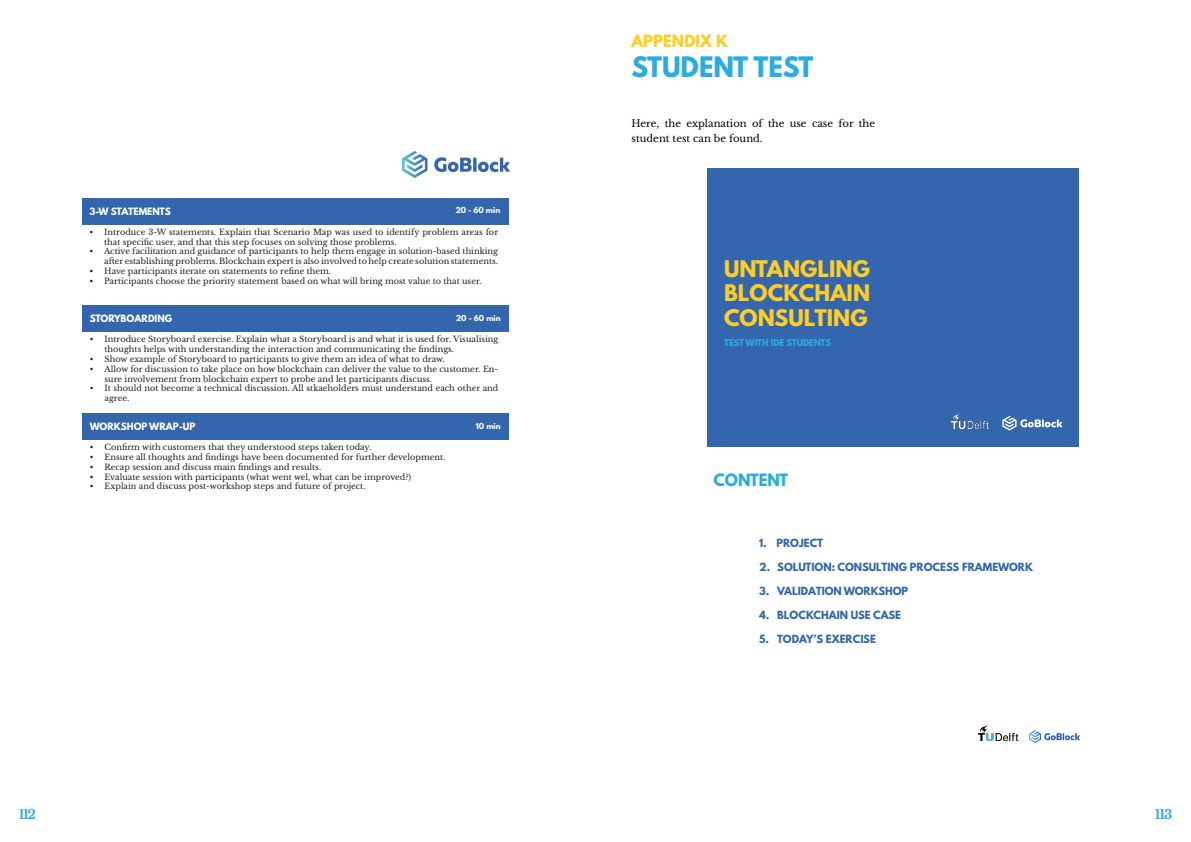
<style>
.page{position:relative;width:1191px;height:842px;background:#fff}
.page>*{position:absolute;margin:0;border:0;box-sizing:border-box;transform-origin:0 0}
.t1{font:700 25px "League Spartan";color:#2aabe4}
.t2{font:700 20.3px/24.3px "League Spartan";color:#ffcd24;text-align:justify}
.t3{font:700 15.1px "League Spartan";color:#2aabe4}
.Chapter{font:700 15px "League Spartan";color:#ffcd24}
.t4{font:700 13px "Libre Baskerville";letter-spacing:-.09em;color:#2aabe4}
.t5{font:700 10px "League Spartan";color:#3466ad}
.Text{font:10px/15px "Libre Baskerville";color:#000}
.t6{font:700 9px "League Spartan";color:#fff}
.t7{font:700 8.4px "League Spartan";color:#2aabe4}
.t8{font:8.2px/9.8px "Libre Baskerville";color:#231f20}
.t9{font:700 7.4px "League Spartan";color:#fff}
</style>
<div class="page">
<div style="left:82px;top:198px;width:426px;height:26px;background:#3466ad"></div>
<img style="left:402px;top:151px;width:107px;height:27px">
<div style="left:82px;top:413px;width:427px;height:27px;background:#3466ad"></div>
<div style="left:82px;top:306px;width:427px;height:26px;background:#3466ad"></div>
<div style="left:707px;top:168px;width:372px;height:279px;background:#3466ad"></div>
<svg style="left:1002px;top:416px;width:60px;height:15px"></svg>
<img style="left:951px;top:414px;width:38px;height:15px">
<img style="left:978px;top:725px;width:41px;height:17px">
<img style="left:1029px;top:731px;width:50px;height:12px">
<p class="Chapter" style="left:631px;top:29px;width:98px">APPENDIX K</p>
<p class="t1" style="left:631px;top:48px;width:183px">STUDENT TEST</p>
<p class="t6" style="left:89px;top:204px;width:83px">3-W STATEMENTS</p>
<p class="t9" style="left:455px;top:205px;width:46px">20 - 60 min</p>
<p class="t8" style="left:104px;top:227px;width:395px;text-indent:-15px">• Introduce 3-W statements. Explain that Scenario Map was used to identify problem areas for that specific user, and that this step focuses on solving those problems.</p>
<p class="t8" style="left:89px;top:247px;width:410px;text-align:right">• Active facilitation and guidance of participants to help them engage in solution-based thinking after establishing problems. Blockchain expert is also involved to help create solution statements.</p>
<p class="t8" style="left:89px;top:266px;width:243px">• Have participants iterate on statements to refine them.</p>
<p class="t8" style="left:89px;top:276px;width:394px">• Participants choose the priority statement based on what will bring most value to that user.</p>
<p class="t6" style="left:90px;top:311px;width:84px">STORYBOARDING</p>
<p class="t9" style="left:456px;top:312px;width:46px">20 - 60 min</p>
<p class="t8" style="left:105px;top:334px;width:395px;text-indent:-15px">• Introduce Storyboard exercise. Explain what a Storyboard is and what it is used for. Visualising thoughts helps with understanding the interaction and communicating the findings.</p>
<p class="t8" style="left:90px;top:354px;width:356px">• Show example of Storyboard to participants to give them an idea of what to draw.</p>
<p class="t8" style="left:105px;top:364px;width:395px;text-indent:-15px">• Allow for discussion to take place on how blockchain can deliver the value to the customer. En&shy;sure involvement from blockchain expert to probe and let participants discuss.</p>
<p class="t8" style="left:105px;top:383px;width:395px;text-indent:-15px">• It should not become a technical discussion. All stkaeholders must understand each other and agree.</p>
<p class="t6" style="left:90px;top:419px;width:107px">WORKSHOP WRAP-UP</p>
<p class="t8" style="left:90px;top:442px;width:283px">• Confirm with customers that they understood steps taken today.</p>
<p class="t8" style="left:90px;top:452px;width:357px">• Ensure all thoughts and findings have been documented for further development.</p>
<p class="t8" style="left:90px;top:462px;width:233px">• Recap session and discuss main findings and results.</p>
<p class="t8" style="left:90px;top:472px;width:323px">• Evaluate session with participants (what went wel, what can be improved?)</p>
<p class="t8" style="left:90px;top:481px;width:277px">• Explain and discuss post-workshop steps and future of project.</p>
<p class="t9" style="left:476px;top:420px;width:26px">10 min</p>
<p class="Text" style="left:631px;top:116px;width:245px">Here, the explanation of the use case for the student test can be found.</p>
<p class="t2" style="left:724px;top:256px;width:148px">UNTANGLING BLOCKCHAIN CONSULTING</p>
<p class="t7" style="left:724px;top:336px;width:109px">TEST WITH IDE STUDENTS</p>
<p class="t3" style="left:713px;top:468px;width:76px">CONTENT</p>
<p class="t5" style="left:759px;top:535px;width:66px">1. PROJECT</p>
<p class="t5" style="left:759px;top:559px;width:275px">2. SOLUTION: CONSULTING PROCESS FRAMEWORK</p>
<p class="t5" style="left:759px;top:583px;width:151px">3. VALIDATION WORKSHOP</p>
<p class="t5" style="left:759px;top:607px;width:143px">4. BLOCKCHAIN USE CASE</p>
<p class="t5" style="left:759px;top:631px;width:118px">5. TODAY’S EXERCISE</p>
<h3 class="t4" style="left:19px;top:806px;width:19px">112</h3>
<h3 class="t4" style="left:1155px;top:806px;width:19px">113</h3>
</div>
